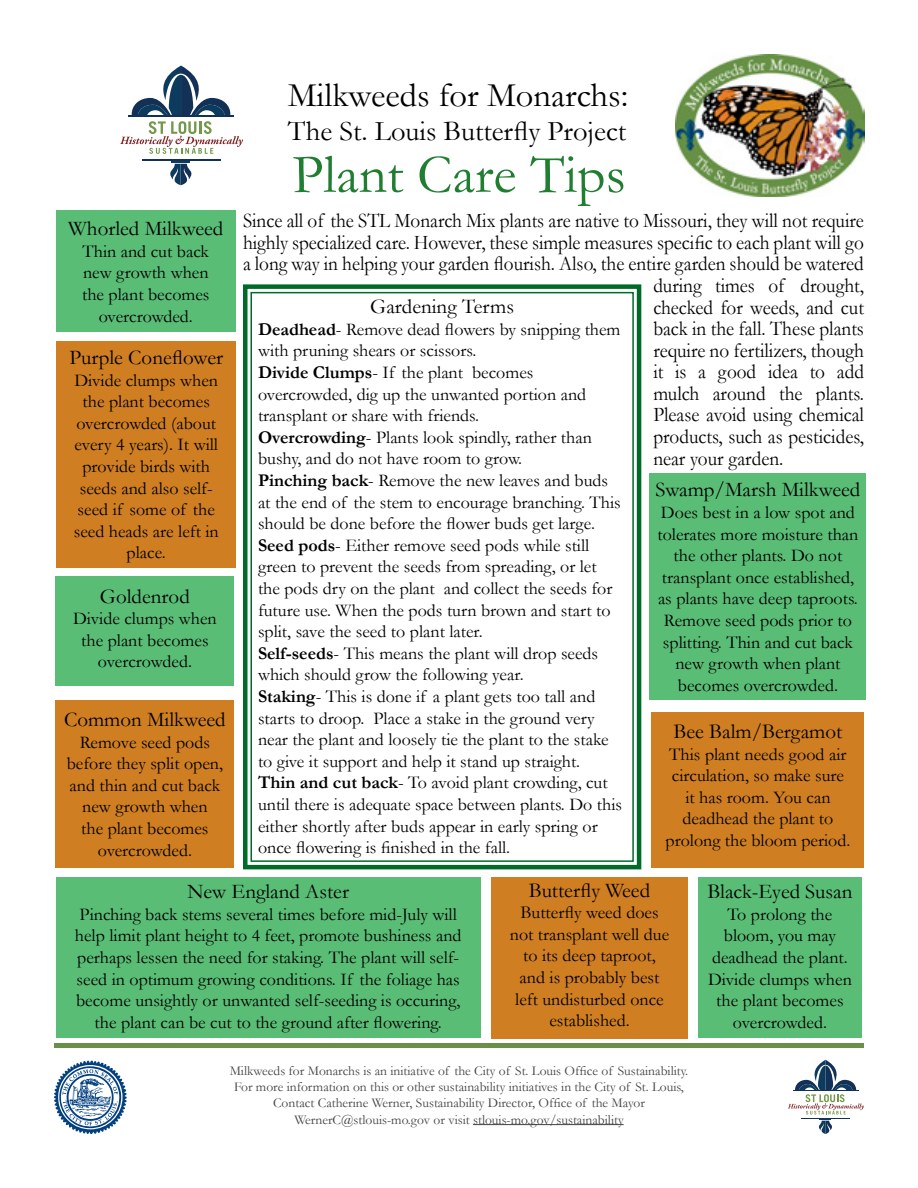
<style>
.page{position:relative;width:918px;height:1188px;background:#fff}
.page>*{position:absolute;margin:0;border:0;box-sizing:border-box;transform-origin:0 0}
.t1{font:55.5px "Garamond";color:#207e31}
.t2{font:34.5px "Garamond";color:#000}
.t3{font:28.5px "Garamond";color:#000}
.t4{font:21px "Garamond";color:#000}
.t5{font:20.85px "Garamond";color:#000;scale:.92 1}
.t6{font:18px/21.6px "Garamond";color:#000;text-align:center}
.t7{font:13.5px/16.2px "Garamond";color:#414042;text-align:center}
.s1{font-weight:700}
</style>
<div class="page">
<svg style="left:243px;top:284px;width:399px;height:586px"></svg>
<div style="left:250px;top:292px;width:384px;height:570px;border:2px solid #006b29"></div>
<div style="left:56px;top:700px;width:178px;height:168px;background:#cf7e22"></div>
<div style="left:56px;top:211px;width:180px;height:121px;background:#5abd76"></div>
<div style="left:650px;top:474px;width:216px;height:226px;background:#5abd76"></div>
<div style="left:491px;top:877px;width:197px;height:162px;background:#cf7e22"></div>
<div style="left:57px;top:341px;width:179px;height:227px;background:#cf7e22"></div>
<div style="left:56px;top:877px;width:425px;height:161px;background:#5abd76"></div>
<div style="left:56px;top:577px;width:178px;height:109px;background:#5abd76"></div>
<div style="left:698px;top:877px;width:163px;height:161px;background:#5abd76"></div>
<div style="left:652px;top:712px;width:212px;height:156px;background:#cf7e22"></div>
<hr style="left:54px;top:1044px;width:810px;height:4px;background:#679146">
<hr style="left:473px;top:1124px;width:151px;height:1px;background:#414042">
<svg style="left:788px;top:1060px;width:76px;height:74px"></svg>
<hr style="left:793px;top:1091px;width:65px;height:1px;background:#133156">
<hr style="left:801px;top:1118px;width:49px;height:1px;background:#133156">
<svg style="left:54px;top:1061px;width:73px;height:73px"></svg>
<img style="left:675px;top:54px;width:189px;height:143px">
<svg style="left:170px;top:161px;width:22px;height:24px"></svg>
<svg style="left:120px;top:66px;width:123px;height:88px"></svg>
<hr style="left:128px;top:115px;width:106px;height:1px;background:#133156">
<hr style="left:142px;top:159px;width:78px;height:2px;background:#133156">
<p class="t4" style="left:68px;top:214px;width:157px">Whorled Milkweed</p>
<p class="t6" style="left:82px;top:240px;width:129px">Thin and cut back new growth when the plant becomes overcrowded.</p>
<p class="t4" style="left:69px;top:343px;width:155px">Purple Coneflower</p>
<p class="t6" style="left:74px;top:369px;width:146px">Divide clumps when the plant becomes overcrowded (about every 4 years). It will provide birds with seeds and also self&shy;seed if some of the seed heads are left in place.</p>
<p class="t4" style="left:100px;top:582px;width:91px">Goldenrod</p>
<p class="t6" style="left:73px;top:607px;width:145px">Divide clumps when the plant becomes overcrowded.</p>
<p class="t4" style="left:64px;top:705px;width:163px">Common Milkweed</p>
<p class="t6" style="left:67px;top:731px;width:158px">Remove seed pods before they split open, and thin and cut back new growth when<br>the plant becomes overcrowded.</p>
<h2 class="t2" style="left:288px;top:72px;width:342px">Milkweeds for Monarchs:</h2>
<h3 class="t3" style="left:288px;top:112px;width:340px">The St. Louis Butterfly Project</h3>
<h1 class="t1" style="left:292px;top:137px;width:335px">Plant Care Tips</h1>
<p class="t5" style="left:243px;top:207px;width:676px">Since all of the STL Monarch Mix plants are native to Missouri, they will not require</p>
<p class="t5" style="left:243px;top:228px;width:676px">highly specialized care. However, these simple measures specific to each plant will go</p>
<p class="t5" style="left:243px;top:250px;width:676px">a long way in helping your garden flourish. Also, the entire garden should be watered</p>
<p class="t5" style="left:653px;top:271px;width:230px">during times of drought,</p>
<p class="t5" style="left:653px;top:293px;width:230px">checked for weeds, and cut</p>
<p class="t5" style="left:653px;top:315px;width:230px">back in the fall. These plants</p>
<p class="t5" style="left:653px;top:336px;width:230px">require no fertilizers, though</p>
<p class="t5" style="left:653px;top:358px;width:230px">it is a good idea to add</p>
<p class="t5" style="left:653px;top:379px;width:230px">mulch around the plants.</p>
<p class="t5" style="left:653px;top:401px;width:230px">Please avoid using chemical</p>
<p class="t5" style="left:653px;top:422px;width:231px">products, such as pesticides,</p>
<p class="t5" style="left:653px;top:444px;width:143px">near your garden.</p>
<p class="t4" style="left:370px;top:292px;width:145px">Gardening Terms</p>
<p class="t6" style="left:258px;top:318px;width:366px;text-align:left"><span class="s1">Deadhead</span>- Remove dead flowers by snipping them with pruning shears or scissors.<br><span class="s1">Divide Clumps</span>- If the plant becomes overcrowded, dig up the unwanted portion and transplant or share with friends.<br><span class="s1">Overcrowding</span>- Plants look spindly, rather than bushy, and do not have room to grow.<br><span class="s1">Pinching back</span>- Remove the new leaves and buds at the end of the stem to encourage branching. This should be done before the flower buds get large.<br><span class="s1">Seed pods</span>- Either remove seed pods while still green to prevent the seeds from spreading, or let the pods dry on the plant and collect the seeds for future use. When the pods turn brown and start to split, save the seed to plant later.<br><span class="s1">Self-seeds</span>- This means the plant will drop seeds which should grow the following year.<br><span class="s1">Staking</span>- This is done if a plant gets too tall and starts to droop. Place a stake in the ground very near the plant and loosely tie the plant to the stake to give it support and help it stand up straight.<br><span class="s1">Thin and cut back</span>- To avoid plant crowding, cut until there is adequate space between plants. Do this either shortly after buds appear in early spring or once flowering is finished in the fall.</p>
<p class="t4" style="left:655px;top:476px;width:207px">Swamp/Marsh Milkweed</p>
<p class="t6" style="left:657px;top:501px;width:203px">Does best in a low spot and tolerates more moisture than the other plants. Do not transplant once established, as plants have deep taproots.<br>Remove seed pods prior to splitting. Thin and cut back new growth when plant becomes overcrowded.</p>
<p class="t4" style="left:674px;top:717px;width:170px">Bee Balm/Bergamot</p>
<p class="t6" style="left:666px;top:743px;width:186px">This plant needs good air circulation, so make sure it has room. You can deadhead the plant to prolong the bloom period.</p>
<p class="t4" style="left:187px;top:877px;width:163px">New England Aster</p>
<p class="t6" style="left:75px;top:903px;width:388px">Pinching back stems several times before mid-July will help limit plant height to 4 feet, promote bushiness and perhaps lessen the need for staking. The plant will self&shy;seed in optimum growing conditions. If the foliage has become unsightly or unwanted self-seeding is occuring, the plant can be cut to the ground after flowering.</p>
<p class="t4" style="left:529px;top:876px;width:123px">Butterfly Weed</p>
<p class="t6" style="left:510px;top:901px;width:161px">Butterfly weed does not transplant well due to its deep taproot, and is probably best left undisturbed once established.</p>
<p class="t7" style="left:230px;top:1062px;width:460px">Milkweeds for Monarchs is an initiative of the City of St. Louis Office of Sustainability.<br>For more information on this or other sustainability initiatives in the City of St. Louis, Contact Catherine Werner, Sustainability Director, Office of the Mayor WernerC@stlouis-mo.gov or visit stlouis-mo.gov/sustainability</p>
<p class="t4" style="left:707px;top:877px;width:147px">Black-Eyed Susan</p>
<p class="t6" style="left:708px;top:903px;width:145px">To prolong the bloom, you may deadhead the plant.<br>Divide clumps when the plant becomes overcrowded.</p>
</div>
